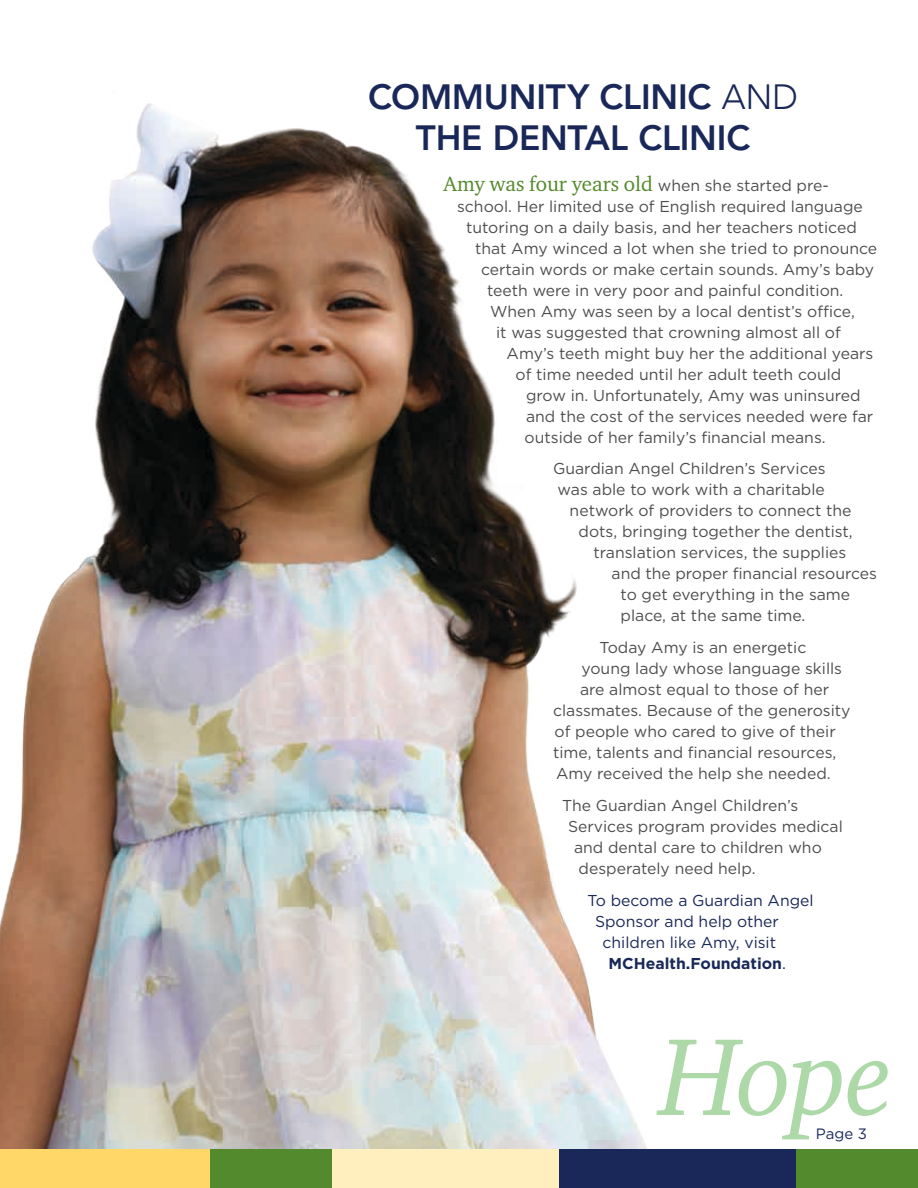
<style>
.page{position:relative;width:918px;height:1188px;background:#fff}
.page>*{position:absolute;margin:0;border:0;box-sizing:border-box;transform-origin:0 0}
.t1{font:italic 112.05px "Charter ITC Std";color:#add8a7}
.t2{font:800 34.8px/41.1px "Avenir";letter-spacing:-.005em;color:#192858;text-align:center}
.t3{font:21px "Charter ITC Std";color:#548a2e}
.t4{font:15.75px "Gotham";color:#4d4d4f}
.t5{font:15.75px "Gotham";color:#192858}
.t6{font:700 15.75px "Gotham";color:#192858}
.t7{font:15px "Gotham";color:#192858}
.s1{font-weight:300}
.s2{font-family:"Gotham";font-size:15.75px;color:#4d4d4f}
.s3{font-weight:400}
</style>
<div class="page">
<img style="left:0;top:103px;width:655px;height:1047px">
<div style="left:89px;top:1150px;width:829px;height:38px;background:#548a2e"></div>
<div style="left:0;top:1150px;width:210px;height:38px;background:#ffd769"></div>
<div style="left:333px;top:1150px;width:242px;height:38px;background:#ffefbe"></div>
<div style="left:559px;top:1150px;width:237px;height:38px;background:#192858"></div>
<h2 class="t2" style="left:368px;top:76px;width:431px">COMMUNITY CLINIC <span class="s1">AND<br></span>THE DENTAL CLINIC</h2>
<h3 class="t3" style="left:444px;top:170px;width:387px">Amy was four years old <span class="s2">when she started pre-</span></h3>
<p class="t4" style="left:457px;top:196px;width:407px">school. Her limited use of English required language</p>
<p class="t4" style="left:466px;top:217px;width:392px">tutoring on a daily basis, and her teachers noticed</p>
<p class="t4" style="left:475px;top:238px;width:404px">that Amy winced a lot when she tried to pronounce</p>
<p class="t4" style="left:481px;top:259px;width:395px">certain words or make certain sounds. Amy’s baby</p>
<p class="t4" style="left:487px;top:280px;width:358px">teeth were in very poor and painful condition.</p>
<p class="t4" style="left:490px;top:301px;width:366px">When Amy was seen by a local dentist’s office,</p>
<p class="t4" style="left:496px;top:322px;width:346px">it was suggested that crowning almost all of</p>
<p class="t4" style="left:507px;top:343px;width:368px">Amy’s teeth might buy her the additional years</p>
<p class="t4" style="left:516px;top:364px;width:327px">of time needed until her adult teeth could</p>
<p class="t4" style="left:526px;top:385px;width:336px">grow in. Unfortunately, Amy was uninsured</p>
<p class="t4" style="left:526px;top:406px;width:349px">and the cost of the services needed were far</p>
<p class="t4" style="left:525px;top:427px;width:303px">outside of her family’s financial means.</p>
<p class="t4" style="left:553px;top:459px;width:274px">Guardian Angel Children’s Services</p>
<p class="t4" style="left:558px;top:480px;width:269px">was able to work with a charitable</p>
<p class="t4" style="left:570px;top:501px;width:283px">network of providers to connect the</p>
<p class="t4" style="left:579px;top:522px;width:276px">dots, bringing together the dentist,</p>
<p class="t4" style="left:594px;top:543px;width:254px">translation services, the supplies</p>
<p class="t4" style="left:612px;top:564px;width:267px">and the proper financial resources</p>
<p class="t4" style="left:621px;top:585px;width:231px">to get everything in the same</p>
<p class="t4" style="left:621px;top:606px;width:186px">place, at the same time.</p>
<p class="t4" style="left:600px;top:638px;width:208px">Today Amy is an energetic</p>
<p class="t4" style="left:582px;top:659px;width:262px">young lady whose language skills</p>
<p class="t4" style="left:580px;top:680px;width:251px">are almost equal to those of her</p>
<p class="t4" style="left:553px;top:701px;width:299px">classmates. Because of the generosity</p>
<p class="t4" style="left:555px;top:722px;width:283px">of people who cared to give of their</p>
<p class="t4" style="left:553px;top:743px;width:285px">time, talents and financial resources,</p>
<p class="t4" style="left:556px;top:764px;width:276px">Amy received the help she needed.</p>
<p class="t4" style="left:562px;top:795px;width:238px">The Guardian Angel Children’s</p>
<p class="t4" style="left:568px;top:816px;width:276px">Services program provides medical</p>
<p class="t4" style="left:574px;top:837px;width:249px">and dental care to children who</p>
<p class="t4" style="left:579px;top:858px;width:178px">desperately need help.</p>
<p class="t5" style="left:588px;top:890px;width:228px">To become a Guardian Angel</p>
<p class="t5" style="left:595px;top:911px;width:185px">Sponsor and help other</p>
<p class="t5" style="left:603px;top:932px;width:175px">children like Amy, visit</p>
<p class="t6" style="left:609px;top:953px;width:179px">MCHealth.Foundation<span class="s3">.</span></p>
<h1 class="t1" style="left:660px;top:1008px;width:235px">Hope</h1>
<p class="t7" style="left:816px;top:1124px;width:53px">Page 3</p>
</div>
